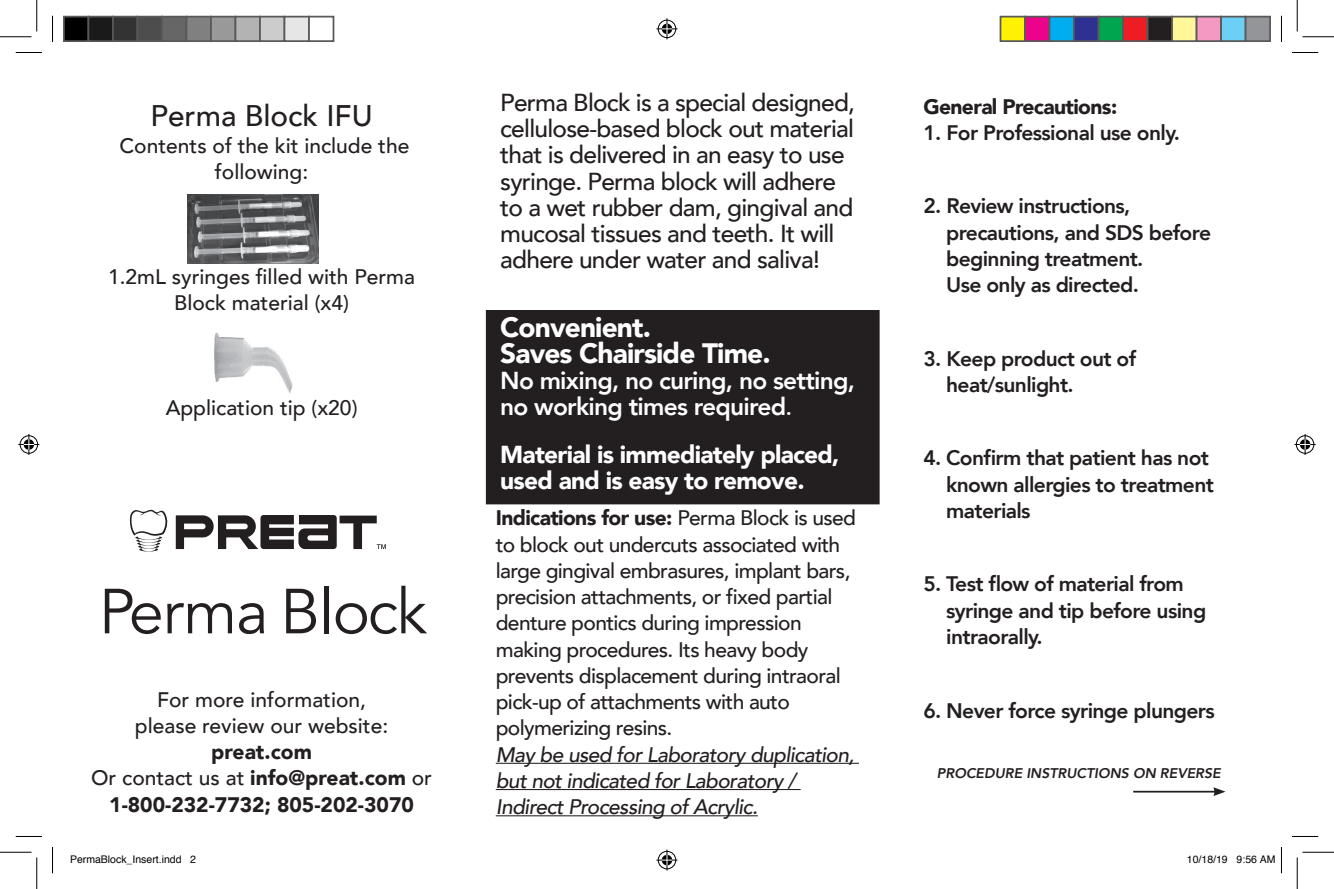
<style>
.page{position:relative;width:1334px;height:889px;background:#fff}
.page>*{position:absolute;margin:0;border:0;box-sizing:border-box;transform-origin:0 0}
.t1{font:500 29.75px "Avenir";color:#231f20}
.t2{font:900 28px/26.2px "Avenir";letter-spacing:-.03em;color:#fff}
.t3{font:500 24.5px/26.2px "Avenir";letter-spacing:-.03em;color:#231f20}
.t4{font:800 24.5px/26.2px "Avenir";letter-spacing:-.03em;color:#fff}
.t5{font:900 24.5px/26.2px "Avenir";letter-spacing:-.03em;color:#fff}
.t6{font:800 21px/26.2px "Avenir";letter-spacing:-.03em;color:#231f20}
.t7{font:500 21px/26.2px "Avenir";letter-spacing:-.03em;color:#231f20}
.t8{font:500 21px/26.2px "Avenir";color:#231f20;text-align:center}
.t9{font:italic 500 21px/26.2px "Avenir";letter-spacing:-.03em;color:#231f20}
.t10{font:900 21px/26.2px "Avenir";color:#231f20;text-align:center}
.t11{font:900 21px "Avenir";letter-spacing:-.03em;color:#231f20}
.t12{font:italic 800 14px "Avenir";color:#231f20}
.t13{font:10.5px "Helvetica";color:#000}
.s1{font-weight:500}
.s2{font-weight:900}
</style>
<div class="page">
<svg style="left:130px;top:509px;width:38px;height:42px"></svg>
<svg style="left:176px;top:515px;width:210px;height:34px"></svg>
<svg style="left:105px;top:589px;width:56px;height:45px"></svg>
<svg style="left:167px;top:603px;width:65px;height:30px"></svg>
<svg style="left:239px;top:603px;width:25px;height:31px"></svg>
<svg style="left:286px;top:589px;width:30px;height:44px"></svg>
<hr style="left:324px;top:586px;width:4px;height:47px;background:#231f20">
<svg style="left:336px;top:586px;width:91px;height:48px"></svg>
<img style="left:188px;top:194px;width:130px;height:70px">
<img style="left:214px;top:332px;width:78px;height:61px">
<hr style="left:496px;top:763px;width:363px;height:1px;background:#231f20">
<hr style="left:496px;top:789px;width:304px;height:1px;background:#231f20">
<hr style="left:496px;top:815px;width:262px;height:1px;background:#231f20">
<hr style="left:1133px;top:791px;width:83px;height:1px;background:#231f20">
<svg style="left:1213px;top:787px;width:12px;height:9px"></svg>
<div style="left:487px;top:311px;width:391px;height:192px;background:#231f20"></div>
<div style="left:486px;top:310px;width:393px;height:194px;border:2px solid #231f20"></div>
<svg style="left:16px;top:52px;width:26px;height:1px"></svg>
<svg style="left:1292px;top:52px;width:26px;height:1px"></svg>
<svg style="left:16px;top:836px;width:26px;height:1px"></svg>
<svg style="left:1292px;top:836px;width:26px;height:1px"></svg>
<svg style="left:52px;top:16px;width:1px;height:26px"></svg>
<svg style="left:52px;top:847px;width:1px;height:26px"></svg>
<svg style="left:1281px;top:16px;width:1px;height:26px"></svg>
<svg style="left:1281px;top:847px;width:1px;height:26px"></svg>
<hr style="left:0;top:36px;width:32px;height:1px;background:#000">
<hr style="left:1302px;top:36px;width:32px;height:1px;background:#000">
<hr style="left:0;top:852px;width:32px;height:1px;background:#000">
<hr style="left:1302px;top:852px;width:32px;height:1px;background:#000">
<hr style="left:36px;top:0;width:1px;height:32px;background:#000">
<hr style="left:36px;top:857px;width:1px;height:32px;background:#000">
<hr style="left:1296px;top:0;width:1px;height:32px;background:#000">
<hr style="left:1296px;top:857px;width:1px;height:32px;background:#000">
<svg style="left:656px;top:18px;width:21px;height:21px"></svg>
<svg style="left:656px;top:849px;width:21px;height:21px"></svg>
<svg style="left:18px;top:434px;width:21px;height:21px"></svg>
<svg style="left:1294px;top:434px;width:21px;height:21px"></svg>
<div style="left:64px;top:17px;width:24px;height:24px;background:#000"></div>
<div style="left:63px;top:16px;width:26px;height:26px;border:2px solid #595959"></div>
<div style="left:88px;top:17px;width:25px;height:24px;background:#1a1a1a"></div>
<div style="left:88px;top:16px;width:26px;height:26px;border:2px solid #595959"></div>
<div style="left:113px;top:17px;width:24px;height:24px;background:#333"></div>
<div style="left:112px;top:16px;width:26px;height:26px;border:2px solid #595959"></div>
<div style="left:137px;top:17px;width:25px;height:24px;background:#4d4d4d"></div>
<div style="left:136px;top:16px;width:27px;height:26px;border:2px solid #595959"></div>
<div style="left:162px;top:17px;width:24px;height:24px;background:#666"></div>
<div style="left:161px;top:16px;width:26px;height:26px;border:2px solid #595959"></div>
<div style="left:186px;top:17px;width:25px;height:24px;background:#808080"></div>
<div style="left:186px;top:16px;width:26px;height:26px;border:2px solid #595959"></div>
<div style="left:211px;top:17px;width:24px;height:24px;background:#999"></div>
<div style="left:210px;top:16px;width:26px;height:26px;border:2px solid #595959"></div>
<div style="left:235px;top:17px;width:25px;height:24px;background:#b3b3b3"></div>
<div style="left:234px;top:16px;width:27px;height:26px;border:2px solid #595959"></div>
<div style="left:260px;top:17px;width:24px;height:24px;background:#ccc"></div>
<div style="left:259px;top:16px;width:26px;height:26px;border:2px solid #595959"></div>
<div style="left:284px;top:17px;width:25px;height:24px;background:#e6e6e6"></div>
<div style="left:284px;top:16px;width:26px;height:26px;border:2px solid #595959"></div>
<div style="left:308px;top:16px;width:26px;height:26px;border:2px solid #595959"></div>
<div style="left:1000px;top:17px;width:25px;height:24px;background:#fff101"></div>
<div style="left:999px;top:16px;width:27px;height:26px;border:2px solid #595959"></div>
<div style="left:1025px;top:17px;width:24px;height:24px;background:#ed028c"></div>
<div style="left:1024px;top:16px;width:26px;height:26px;border:2px solid #595959"></div>
<div style="left:1049px;top:17px;width:25px;height:24px;background:#00aeef"></div>
<div style="left:1048px;top:16px;width:26px;height:26px;border:2px solid #595959"></div>
<div style="left:1074px;top:17px;width:24px;height:24px;background:#2e3092"></div>
<div style="left:1073px;top:16px;width:26px;height:26px;border:2px solid #595959"></div>
<div style="left:1098px;top:17px;width:25px;height:24px;background:#00a54f"></div>
<div style="left:1097px;top:16px;width:27px;height:26px;border:2px solid #595959"></div>
<div style="left:1123px;top:17px;width:24px;height:24px;background:#ee1d23"></div>
<div style="left:1122px;top:16px;width:26px;height:26px;border:2px solid #595959"></div>
<div style="left:1147px;top:17px;width:25px;height:24px;background:#231f20"></div>
<div style="left:1146px;top:16px;width:26px;height:26px;border:2px solid #595959"></div>
<div style="left:1172px;top:17px;width:24px;height:24px;background:#fff79a"></div>
<div style="left:1171px;top:16px;width:26px;height:26px;border:2px solid #595959"></div>
<div style="left:1196px;top:17px;width:25px;height:24px;background:#f499c2"></div>
<div style="left:1195px;top:16px;width:27px;height:26px;border:2px solid #595959"></div>
<div style="left:1221px;top:17px;width:24px;height:24px;background:#6bcff6"></div>
<div style="left:1220px;top:16px;width:26px;height:26px;border:2px solid #595959"></div>
<div style="left:1245px;top:17px;width:25px;height:24px;background:#939598"></div>
<div style="left:1244px;top:16px;width:26px;height:26px;border:2px solid #595959"></div>
<h1 class="t1" style="left:150px;top:90px;width:224px">Perma Block IFU</h1>
<p class="t8" style="left:119px;top:131px;width:291px">Contents of the kit include the following:</p>
<p class="t8" style="left:108px;top:262px;width:308px">1.2mL syringes filled with Perma<br>Block material (x4)</p>
<p class="t8" style="left:166px;top:394px;width:193px">Application tip (x20)</p>
<p class="t8" style="left:135px;top:685px;width:255px">For more information, please review our website:</p>
<p class="t10" style="left:91px;top:738px;width:342px">preat.com<br><span class="s1">Or contact us at</span> info@preat.com <span class="s1">or<br></span>1-800-232-7732; 805-202-3070</p>
<p class="t3" style="left:500px;top:88px;width:356px">Perma Block is a special designed, cellulose-based block out material that is delivered in an easy to use syringe. Perma block will adhere to a wet rubber dam, gingival and mucosal tissues and teeth. It will adhere under water and saliva!</p>
<h2 class="t2" style="left:500px;top:313px;width:272px">Convenient.<br>Saves Chairside Time.</h2>
<p class="t4" style="left:500px;top:367px;width:356px">No mixing, no curing, no setting, no working times required<span class="s1">.</span></p>
<p class="t5" style="left:500px;top:440px;width:341px">Material is immediately placed, used and is easy to remove.</p>
<p class="t7" style="left:496px;top:504px;width:362px"><span class="s2">Indications for use:</span> Perma Block is used to block out undercuts associated with large gingival embrasures, implant bars, precision attachments, or fixed partial denture pontics during impression making procedures. Its heavy body prevents displacement during intraoral pick-up of attachments with auto polymerizing resins.</p>
<p class="t9" style="left:496px;top:741px;width:360px">May be used for Laboratory duplication, but not indicated for Laboratory /<br>Indirect Processing of Acrylic.</p>
<p class="t11" style="left:923px;top:88px;width:195px">General Precautions:</p>
<p class="t6" style="left:923px;top:119px;width:258px">1. For Professional use only.</p>
<p class="t6" style="left:946px;top:193px;width:266px;text-indent:-23px">2. Review instructions, precautions, and SDS before beginning treatment.<br>Use only as directed.</p>
<p class="t6" style="left:946px;top:345px;width:191px;text-indent:-23px">3. Keep product out of heat/sunlight.</p>
<p class="t6" style="left:946px;top:445px;width:269px;text-indent:-23px">4. Confirm that patient has not known allergies to treatment materials</p>
<p class="t6" style="left:946px;top:571px;width:261px;text-indent:-23px">5. Test flow of material from syringe and tip before using intraorally.</p>
<p class="t6" style="left:923px;top:697px;width:293px">6. Never force syringe plungers</p>
<p class="t12" style="left:937px;top:764px;width:285px">PROCEDURE INSTRUCTIONS ON REVERSE</p>
<p class="t13" style="left:70px;top:851px;width:128px">PermaBlock_Insert.indd 2</p>
<p class="t13" style="left:1186px;top:851px;width:90px">10/18/19 9:56 AM</p>
</div>
